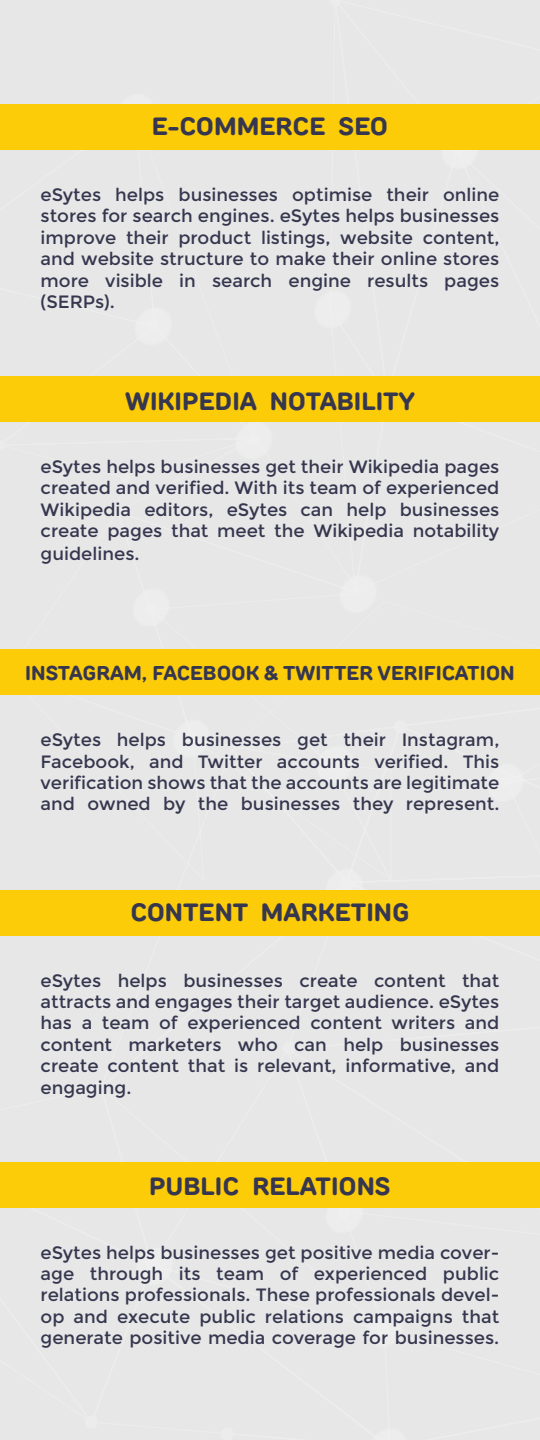
<style>
.page{position:relative;width:540px;height:1440px;background:#fff}
.page>*{position:absolute;margin:0;border:0;box-sizing:border-box;transform-origin:0 0}
.t1{font:700 25px "TT Rounds Neue Trial";color:#36374f}
.t2{font:700 20px "TT Rounds Neue Trial";color:#36374f}
.t3{font:17.75px/21.5px "Montserrat";color:#36374f;text-align:justify}
</style>
<div class="page">
<div style="left:391px;top:1265px;width:149px;height:134px;background:#e6e7e6"></div>
<div style="left:348px;top:1050px;width:192px;height:191px;background:#e6e7e6"></div>
<div style="left:184px;top:1086px;width:207px;height:178px;background:#e6e7e6"></div>
<div style="left:348px;top:1017px;width:192px;height:33px;background:#e6e7e6"></div>
<div style="left:91px;top:1264px;width:300px;height:176px;background:#e6e7e6"></div>
<div style="left:100px;top:1017px;width:248px;height:71px;background:#e6e7e6"></div>
<svg style="left:282px;top:1041px;width:14px;height:14px"></svg>
<div style="left:0;top:0;width:540px;height:1017px;background:#e6e7e6"></div>
<div style="left:354px;top:1297px;width:61px;height:62px;background:#e6e7e6"></div>
<div style="left:314px;top:1208px;width:60px;height:37px;background:#e6e7e6"></div>
<div style="left:0;top:1080px;width:184px;height:349px;background:#e6e7e6"></div>
<div style="left:220px;top:1399px;width:320px;height:41px;background:#e6e7e6"></div>
<div style="left:0;top:650px;width:540px;height:45px;background:#fdcc09"></div>
<div style="left:0;top:1162px;width:540px;height:46px;background:#fdcc09"></div>
<div style="left:0;top:105px;width:540px;height:45px;background:#fdcc09"></div>
<div style="left:0;top:890px;width:540px;height:46px;background:#fdcc09"></div>
<div style="left:0;top:376px;width:540px;height:46px;background:#fdcc09"></div>
<h1 class="t1" style="left:152px;top:110px;width:238px">E-COMMERCE SEO</h1>
<p class="t3" style="left:41px;top:184px;width:460px">eSytes helps businesses optimise their online stores for search engines. eSytes helps businesses improve their product listings, website content, and website structure to make their online stores more visible in search engine results pages (SERPs).</p>
<h1 class="t1" style="left:125px;top:384px;width:291px">WIKIPEDIA NOTABILITY</h1>
<p class="t3" style="left:41px;top:456px;width:460px">eSytes helps businesses get their Wikipedia pages created and verified. With its team of experienced Wikipedia editors, eSytes can help businesses create pages that meet the Wikipedia notability guidelines.</p>
<p class="t2" style="left:25px;top:660px;width:491px">INSTAGRAM, FACEBOOK &amp; TWITTER VERIFICATION</p>
<p class="t3" style="left:41px;top:729px;width:460px">eSytes helps businesses get their Instagram, Facebook, and Twitter accounts verified. This verification shows that the accounts are legitimate and owned by the businesses they represent.</p>
<h1 class="t1" style="left:130px;top:895px;width:281px">CONTENT MARKETING</h1>
<p class="t3" style="left:41px;top:970px;width:460px">eSytes helps businesses create content that attracts and engages their target audience. eSytes has a team of experienced content writers and content marketers who can help businesses create content that is relevant, informative, and engaging.</p>
<h1 class="t1" style="left:149px;top:1170px;width:243px">PUBLIC RELATIONS</h1>
<p class="t3" style="left:41px;top:1242px;width:460px">eSytes helps businesses get positive media cover&shy;age through its team of experienced public relations professionals. These professionals devel&shy;op and execute public relations campaigns that generate positive media coverage for businesses.</p>
</div>
